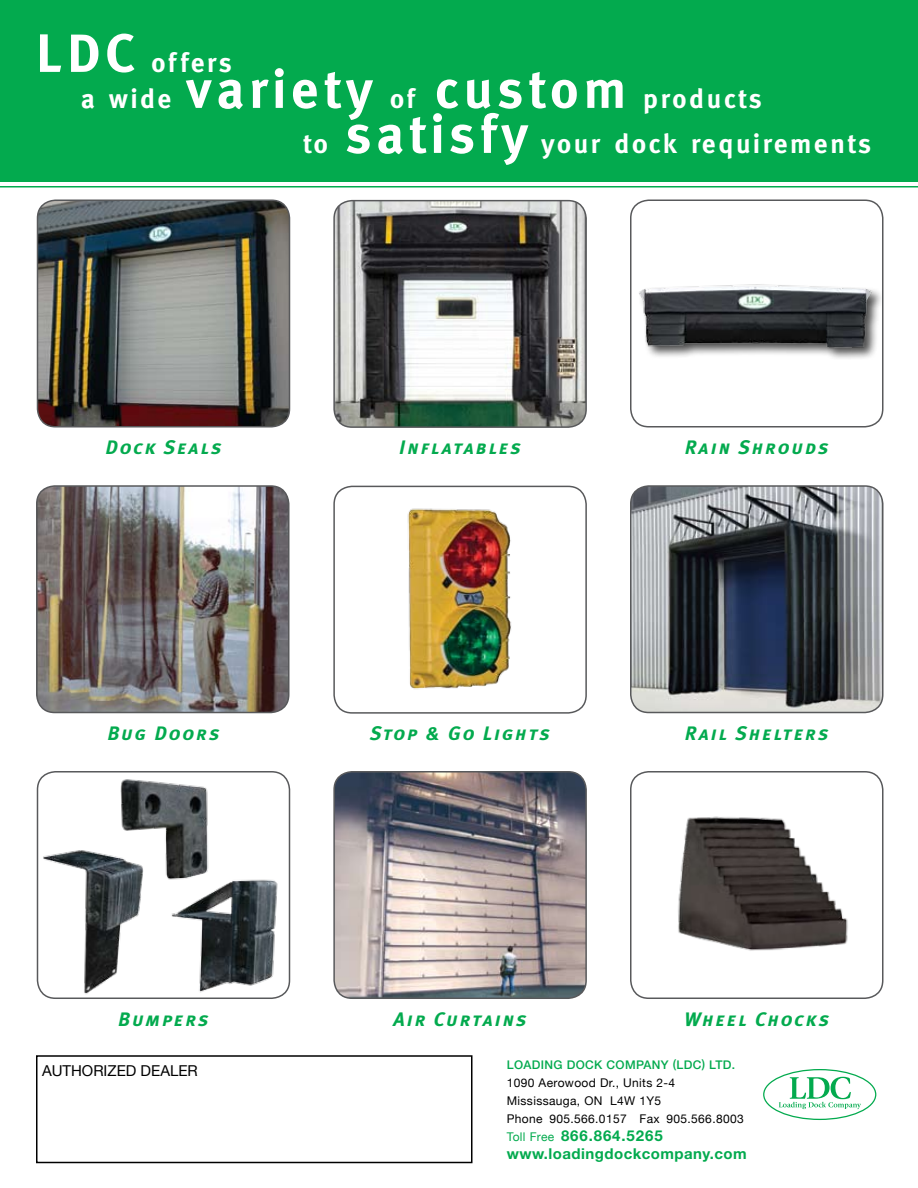
<style>
.page{position:relative;width:918px;height:1188px;background:#fff}
.page>*{position:absolute;margin:0;border:0;box-sizing:border-box;transform-origin:0 0}
.t1{font:700 27px/36px "Meta";letter-spacing:.1em;color:#fff}
.t2{font:italic 700 19.5px "Meta Plus Caps CE";letter-spacing:.1em;color:#03aa4e}
.t3{font:700 15px/18px "Helvetica Neue";letter-spacing:.03em;color:#03aa4e}
.t4{font:15px "Helvetica Neue";color:#000}
.t5{font:12px/18px "Helvetica Neue";letter-spacing:.03em;color:#000}
.t6{font:500 12px "Helvetica Neue";letter-spacing:.03em;color:#03aa4e}
.s1{font-size:54px}
.s2{font-weight:400;font-size:12px}
</style>
<div class="page">
<div style="left:0;top:0;width:918px;height:182px;background:#03aa4e"></div>
<hr style="left:0;top:186px;width:918px;height:2px;background:#03aa4e">
<div style="left:763px;top:1069px;width:113px;height:51px;border:1px solid #03aa4e;border-radius:50%"></div>
<svg style="left:779px;top:1077px;width:82px;height:32px"></svg>
<div style="left:36px;top:1055px;width:436px;height:108px;border:2px solid #000"></div>
<img style="left:38px;top:200px;width:252px;height:227px">
<div style="left:37px;top:200px;width:253px;height:228px;border:2px solid #58595b;border-radius:18px"></div>
<img style="left:165px;top:872px;width:126px;height:127px">
<img style="left:36px;top:821px;width:120px;height:178px">
<img style="left:108px;top:779px;width:118px;height:110px">
<div style="left:630px;top:200px;width:254px;height:228px;border:2px solid #58595b;border-radius:18px"></div>
<img style="left:334px;top:201px;width:252px;height:226px">
<div style="left:333px;top:200px;width:254px;height:228px;border:2px solid #58595b;border-radius:18px"></div>
<img style="left:37px;top:488px;width:252px;height:225px">
<div style="left:36px;top:485px;width:254px;height:228px;border:2px solid #58595b;border-radius:18px"></div>
<img style="left:631px;top:488px;width:252px;height:225px">
<div style="left:630px;top:485px;width:254px;height:228px;border:2px solid #58595b;border-radius:18px"></div>
<div style="left:333px;top:486px;width:254px;height:228px;border:2px solid #58595b;border-radius:18px"></div>
<div style="left:630px;top:771px;width:254px;height:228px;border:2px solid #58595b;border-radius:18px"></div>
<img style="left:334px;top:772px;width:252px;height:226px">
<div style="left:333px;top:771px;width:254px;height:228px;border:2px solid #58595b;border-radius:18px"></div>
<img style="left:407px;top:508px;width:104px;height:181px">
<img style="left:678px;top:816px;width:170px;height:135px">
<div style="left:637px;top:283px;width:246px;height:77px;background:#000;opacity:.7"></div>
<img style="left:637px;top:283px;width:241px;height:77px">
<h1 class="t1" style="left:81px;top:44px;width:682px;text-indent:-45px"><span class="s1">LDC</span> offers<br>a wide <span class="s1">variety</span> of <span class="s1">custom</span> products</h1>
<h1 class="t1" style="left:303px;top:125px;width:569px">to <span class="s1">satisfy</span> your dock requirements</h1>
<p class="t2" style="left:105px;top:436px;width:118px">Dock Seals</p>
<p class="t2" style="left:399px;top:436px;width:123px">Inflatables</p>
<p class="t2" style="left:685px;top:436px;width:145px">Rain Shrouds</p>
<p class="t2" style="left:107px;top:722px;width:114px">Bug Doors</p>
<p class="t2" style="left:370px;top:722px;width:181px">Stop &amp; Go Lights</p>
<p class="t2" style="left:685px;top:722px;width:145px">Rail Shelters</p>
<p class="t2" style="left:118px;top:1008px;width:92px">Bumpers</p>
<p class="t2" style="left:394px;top:1008px;width:134px">Air Curtains</p>
<p class="t2" style="left:684px;top:1008px;width:147px">Wheel Chocks</p>
<p class="t4" style="left:42px;top:1061px;width:157px">AUTHORIZED DEALER</p>
<p class="t6" style="left:507px;top:1057px;width:230px">LOADING DOCK COMPANY (LDC) LTD.</p>
<p class="t5" style="left:507px;top:1073px;width:239px">1090 Aerowood Dr., Units 2-4<br>Mississauga, ON L4W 1Y5<br>Phone 905.566.0157 Fax 905.566.8003</p>
<p class="t3" style="left:507px;top:1126px;width:242px"><span class="s2">Toll Free</span> 866.864.5265 www.loadingdockcompany.com</p>
</div>
